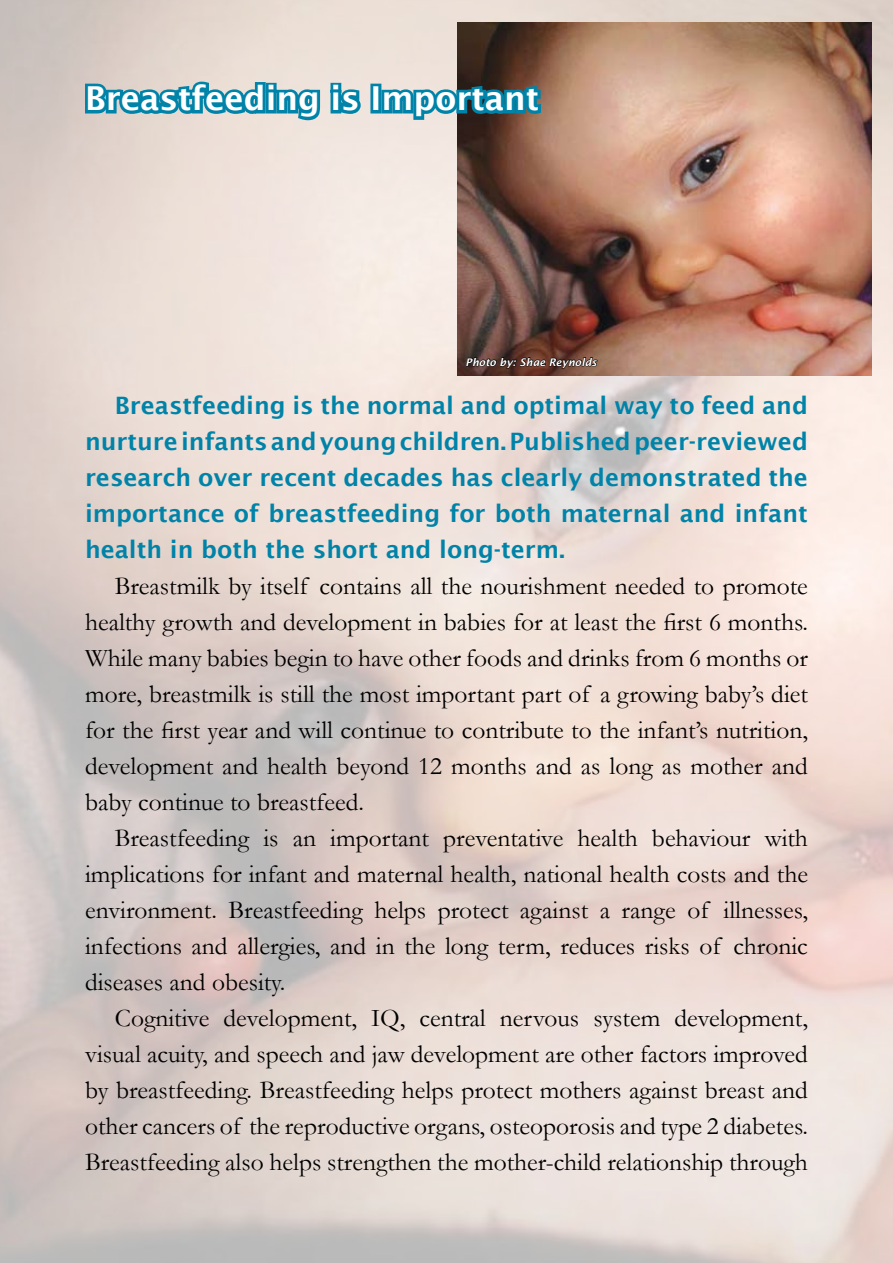
<style>
.page{position:relative;width:893px;height:1263px;background:#fff}
.page>*{position:absolute;margin:0;border:0;box-sizing:border-box;transform-origin:0 0}
.t1{font:600 33px "Lucida Sans";color:#fff}
.t2{font:25.5px/36px "Garamond";color:#000;text-align:justify}
.t3{font:600 24px/36px "Lucida Sans";color:#0083a8;text-align:justify}
.t4{font:italic 600 10.5px "Lucida Sans";color:#fff}
</style>
<div class="page">
<img style="left:0;top:0;width:893px;height:1263px">
<img style="left:457px;top:22px;width:414px;height:353px">
<svg style="left:466px;top:354px;width:132px;height:18px;background:#4c2f25"></svg>
<svg style="left:76px;top:79px;width:289px;height:44px;background:#70adbd"></svg>
<div style="left:370px;top:84px;width:11px;height:29px;border:6px solid #0083a8"></div>
<svg style="left:378px;top:83px;width:167px;height:40px;background:#448495"></svg>
<p class="t1" style="left:85px;top:80px;width:456px">Breastfeeding is Important</p>
<p class="t4" style="left:466px;top:356px;width:133px">Photo by: Shae Reynolds</p>
<p class="t3" style="left:85px;top:387px;width:724px;text-indent:30px">Breastfeeding is the normal and optimal way to feed and nurture infants and young children. Published peer-reviewed research over recent decades has clearly demonstrated the importance of breastfeeding for both maternal and infant health in both the short and long-term.</p>
<p class="t2" style="left:85px;top:567px;width:724px;text-indent:30px">Breastmilk by itself contains all the nourishment needed to promote healthy growth and development in babies for at least the first 6 months.<br>While many babies begin to have other foods and drinks from 6 months or more, breastmilk is still the most important part of a growing baby’s diet for the first year and will continue to contribute to the infant’s nutrition, development and health beyond 12 months and as long as mother and baby continue to breastfeed.</p>
<p class="t2" style="left:85px;top:819px;width:724px;text-indent:30px">Breastfeeding is an important preventative health behaviour with implications for infant and maternal health, national health costs and the environment. Breastfeeding helps protect against a range of illnesses, infections and allergies, and in the long term, reduces risks of chronic diseases and obesity.</p>
<p class="t2" style="left:85px;top:999px;width:724px;text-indent:30px">Cognitive development, IQ, central nervous system development, visual acuity, and speech and jaw development are other factors improved by breastfeeding. Breastfeeding helps protect mothers against breast and other cancers of the reproductive organs, osteoporosis and type 2 diabetes.<br>Breastfeeding also helps strengthen the mother-child relationship through</p>
</div>
